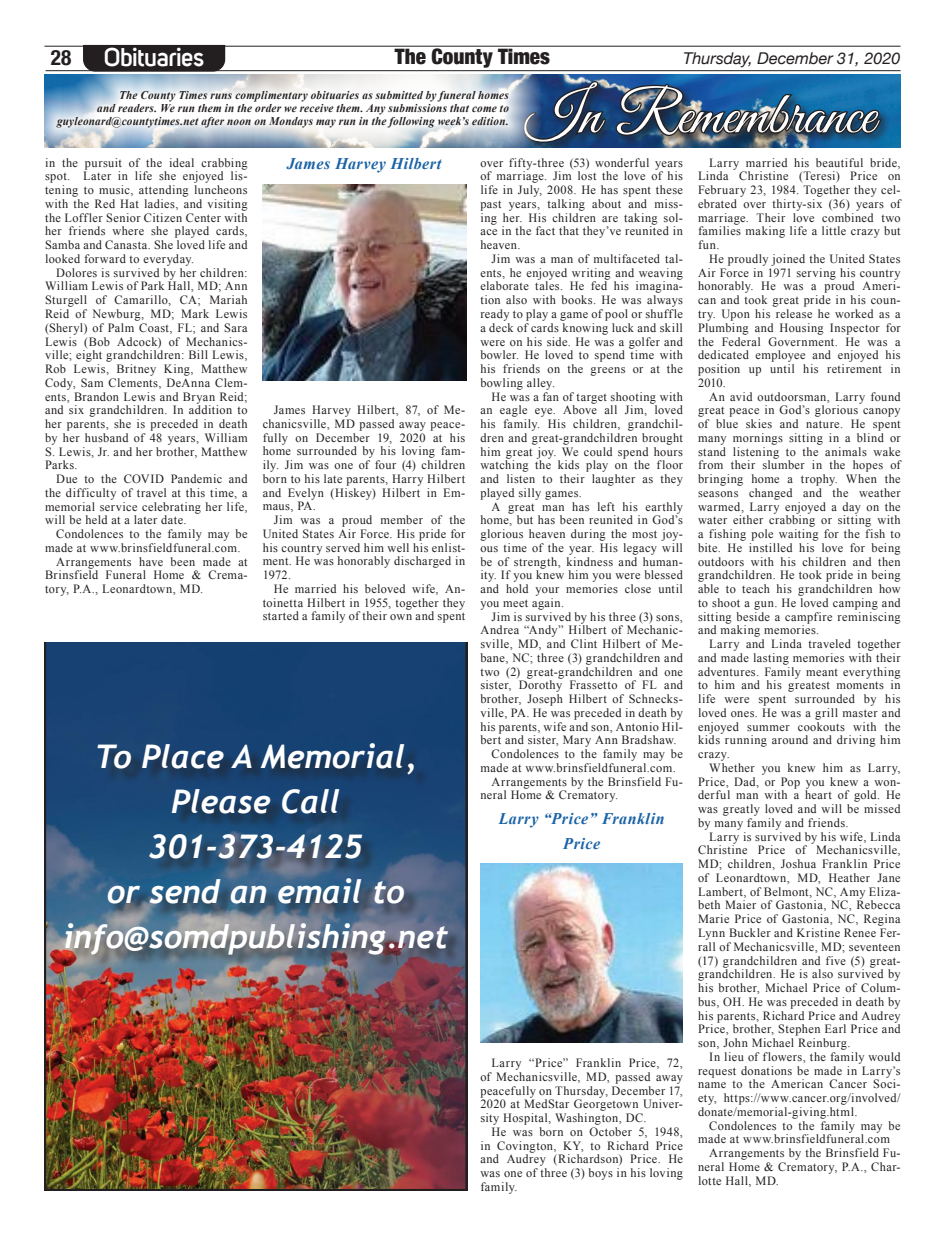
<style>
.page{position:relative;width:945px;height:1238px;background:#fff}
.page>*{position:absolute;margin:0;border:0;box-sizing:border-box;transform-origin:0 0}
.t1{font:60px "Great Vibes";color:#fff}
.t2{font:italic 700 32.5px/45px "Trebuchet";color:#fff;text-align:center}
.t3{font:600 25px "Uni Sans";letter-spacing:-.02em;color:#fff}
.t4{font:900 condensed 21.25px "Helvetica Neue";color:#231f20}
.t5{font:700 condensed 21.25px "Helvetica Neue";color:#231f20}
.t6{font:italic 700 16.25px/25px "Times New Roman";letter-spacing:.035em;color:#1a63a6;text-align:center}
.t7{font:italic 16.25px "Helvetica Neue";color:#231f20}
.t8{font:12.5px/13.8px "Times New Roman";letter-spacing:.035em;color:#231f20;text-align:justify}
.t9{font:italic 700 11.75px/13px "Times New Roman";letter-spacing:.02em;color:#231f20;text-align:right;scale:.95 1}
</style>
<div class="page">
<hr style="left:46px;top:70px;width:855px;height:1px;background:#231f20">
<hr style="left:44px;top:46px;width:857px;height:1px;background:#231f20">
<div style="left:520px;top:79px;width:371px;height:68px;background:#231f20;opacity:.75"></div>
<img style="left:543px;top:75px;width:340px;height:69px">
<svg style="left:44px;top:75px;width:499px;height:72px"></svg>
<div style="left:83px;top:45px;width:142px;height:27px;background:#231f20"></div>
<img style="left:44px;top:642px;width:423px;height:548px">
<img style="left:263px;top:185px;width:203px;height:196px">
<img style="left:480px;top:863px;width:202px;height:179px">
<h3 class="t3" style="left:104px;top:38px;width:102px">Obituaries</h3>
<h3 class="t5" style="left:51px;top:40px;width:22px">28</h3>
<h3 class="t4" style="left:395px;top:39px;width:157px">The County Times</h3>
<h3 class="t7" style="left:683px;top:47px;width:219px">Thursday, December 31, 2020</h3>
<p class="t9" style="left:57px;top:88px;width:477px">The County Times runs complimentary obituaries as submitted by funeral homes<br>and readers. We run them in the order we receive them. Any submissions that come to guyleonard@countytimes.net after noon on Mondays may run in the following week’s edition.</p>
<h1 class="t1" style="left:525px;top:81px;width:351px">In Remembrance</h1>
<p class="t8" style="left:45px;top:155px;width:204px">in the pursuit of the ideal crabbing spot. Later in life she enjoyed lis&shy;tening to music, attending luncheons with the Red Hat ladies, and visiting the Loffler Senior Citizen Center with her friends where she played cards, Samba and Canasta. She loved life and looked forward to everyday.</p>
<p class="t8" style="left:45px;top:265px;width:204px;text-indent:11px">Dolores is survived by her children:<br>William Lewis of Park Hall, MD; Ann Sturgell of Camarillo, CA; Mariah Reid of Newburg, MD; Mark Lewis (Sheryl) of Palm Coast, FL; and Sara Lewis (Bob Adcock) of Mechanics&shy;ville; eight grandchildren: Bill Lewis, Rob Lewis, Britney King, Matthew Cody, Sam Clements, DeAnna Clem&shy;ents, Brandon Lewis and Bryan Reid; and six grandchildren. In addition to her parents, she is preceded in death by her husband of 48 years, William S. Lewis, Jr. and her brother, Matthew Parks.</p>
<p class="t8" style="left:45px;top:472px;width:204px;text-indent:11px">Due to the COVID Pandemic and the difficulty of travel at this time, a memorial service celebrating her life, will be held at a later date.</p>
<p class="t8" style="left:56px;top:527px;width:193px">Condolences to the family may be</p>
<p class="t8" style="left:45px;top:540px;width:197px">made at www.brinsfieldfuneral.com.</p>
<p class="t8" style="left:56px;top:554px;width:193px">Arrangements have been made at</p>
<p class="t8" style="left:45px;top:568px;width:204px">Brinsfield Funeral Home &amp; Crema-</p>
<p class="t8" style="left:45px;top:582px;width:160px">tory, P.A., Leonardtown, MD.</p>
<h3 class="t6" style="left:287px;top:151px;width:156px">James Harvey Hilbert</h3>
<p class="t8" style="left:263px;top:403px;width:204px;text-indent:11px">James Harvey Hilbert, 87, of Me&shy;chanicsville, MD passed away peace&shy;fully on December 19, 2020 at his home surrounded by his loving fam&shy;ily. Jim was one of four (4) children born to his late parents, Harry Hilbert and Evelyn (Hiskey) Hilbert in Em&shy;maus, PA.</p>
<p class="t8" style="left:263px;top:513px;width:204px;text-indent:11px">Jim was a proud member of the United States Air Force. His pride for his country served him well his enlist&shy;ment. He was honorably discharged in 1972.</p>
<p class="t8" style="left:263px;top:581px;width:204px;text-indent:11px">He married his beloved wife, An&shy;toinetta Hilbert in 1955, together they started a family of their own and spent</p>
<h2 class="t2" style="left:63px;top:734px;width:387px">To Place A Memorial,<br>Please Call<br>301-373-4125<br>or send an email to info@somdpublishing.net</h2>
<p class="t8" style="left:480px;top:155px;width:204px">over fifty-three (53) wonderful years of marriage. Jim lost the love of his life in July, 2008. He has spent these past years, talking about and miss&shy;ing her. His children are taking sol&shy;ace in the fact that they’ve reunited in heaven.</p>
<p class="t8" style="left:480px;top:252px;width:204px;text-indent:11px">Jim was a man of multifaceted tal&shy;ents, he enjoyed writing and weaving elaborate tales. He fed his imagina&shy;tion also with books. He was always ready to play a game of pool or shuffle a deck of cards knowing luck and skill were on his side. He was a golfer and bowler. He loved to spend time with his friends on the greens or at the bowling alley.</p>
<p class="t8" style="left:480px;top:389px;width:204px;text-indent:11px">He was a fan of target shooting with an eagle eye. Above all Jim, loved his family. His children, grandchil&shy;dren and great-grandchildren brought him great joy. We could spend hours watching the kids play on the floor and listen to their laughter as they played silly games.</p>
<p class="t8" style="left:480px;top:499px;width:204px;text-indent:11px">A great man has left his earthly home, but has been reunited in God’s glorious heaven during the most joy&shy;ous time of the year. His legacy will be of strength, kindness and human&shy;ity. If you knew him you were blessed and hold your memories close until you meet again.</p>
<p class="t8" style="left:492px;top:609px;width:193px">Jim is survived by his three (3) sons,</p>
<p class="t8" style="left:480px;top:623px;width:204px">Andrea “Andy” Hilbert of Mechanic-</p>
<p class="t8" style="left:480px;top:637px;width:204px">sville, MD, and Clint Hilbert of Me-</p>
<p class="t8" style="left:480px;top:650px;width:204px">bane, NC; three (3) grandchildren and</p>
<p class="t8" style="left:480px;top:664px;width:204px">two (2) great-grandchildren and one</p>
<p class="t8" style="left:480px;top:678px;width:204px">sister, Dorothy Frassetto of FL and</p>
<p class="t8" style="left:480px;top:692px;width:204px">brother, Joseph Hilbert of Schnecks-</p>
<p class="t8" style="left:480px;top:705px;width:204px">ville, PA. He was preceded in death by</p>
<p class="t8" style="left:480px;top:719px;width:204px">his parents, wife and son, Antonio Hil-</p>
<p class="t8" style="left:480px;top:733px;width:198px">bert and sister, Mary Ann Bradshaw.</p>
<p class="t8" style="left:492px;top:747px;width:193px">Condolences to the family may be</p>
<p class="t8" style="left:480px;top:760px;width:197px">made at www.brinsfieldfuneral.com.</p>
<p class="t8" style="left:492px;top:774px;width:193px">Arrangements by the Brinsfield Fu-</p>
<p class="t8" style="left:480px;top:788px;width:139px">neral Home &amp; Crematory.</p>
<h3 class="t6" style="left:499px;top:806px;width:167px">Larry “Price” Franklin<br>Price</h3>
<p class="t8" style="left:480px;top:1055px;width:204px;text-indent:11px">Larry “Price” Franklin Price, 72, of Mechanicsville, MD, passed away peacefully on Thursday, December 17, 2020 at MedStar Georgetown Univer&shy;sity Hospital, Washington, DC.</p>
<p class="t8" style="left:480px;top:1124px;width:204px;text-indent:11px">He was born on October 5, 1948, in Covington, KY, to Richard Price and Audrey (Richardson) Price. He was one of three (3) boys in his loving family.</p>
<p class="t8" style="left:698px;top:155px;width:204px;text-indent:11px">Larry married his beautiful bride, Linda Christine (Teresi) Price on February 23, 1984. Together they cel&shy;ebrated over thirty-six (36) years of marriage. Their love combined two families making life a little crazy but fun.</p>
<p class="t8" style="left:698px;top:252px;width:204px;text-indent:11px">He proudly joined the United States Air Force in 1971 serving his country honorably. He was a proud Ameri&shy;can and took great pride in his coun&shy;try. Upon his release he worked as a Plumbing and Housing Inspector for the Federal Government. He was a dedicated employee and enjoyed his position up until his retirement in 2010.</p>
<p class="t8" style="left:698px;top:389px;width:204px;text-indent:11px">An avid outdoorsman, Larry found great peace in God’s glorious canopy of blue skies and nature. He spent many mornings sitting in a blind or stand listening to the animals wake from their slumber in the hopes of bringing home a trophy. When the seasons changed and the weather warmed, Larry enjoyed a day on the water either crabbing or sitting with a fishing pole waiting for the fish to bite. He instilled his love for being outdoors with his children and then grandchildren. He took pride in being able to teach his grandchildren how to shoot a gun. He loved camping and sitting beside a campfire reminiscing and making memories.</p>
<p class="t8" style="left:698px;top:637px;width:204px;text-indent:11px">Larry and Linda traveled together and made lasting memories with their adventures. Family meant everything to him and his greatest moments in life were spent surrounded by his loved ones. He was a grill master and enjoyed summer cookouts with the kids running around and driving him crazy.</p>
<p class="t8" style="left:698px;top:760px;width:204px;text-indent:11px">Whether you knew him as Larry, Price, Dad, or Pop you knew a won&shy;derful man with a heart of gold. He was greatly loved and will be missed by many family and friends.</p>
<p class="t8" style="left:698px;top:829px;width:204px;text-indent:11px">Larry is survived by his wife, Linda Christine Price of Mechanicsville, MD; children, Joshua Franklin Price of Leonardtown, MD, Heather Jane Lambert, of Belmont, NC, Amy Eliza&shy;beth Maier of Gastonia, NC, Rebecca Marie Price of Gastonia, NC, Regina Lynn Buckler and Kristine Renee Fer&shy;rall of Mechanicsville, MD; seventeen (17) grandchildren and five (5) great&shy;grandchildren. He is also survived by his brother, Michael Price of Colum&shy;bus, OH. He was preceded in death by his parents, Richard Price and Audrey Price, brother, Stephen Earl Price and son, John Michael Reinburg.</p>
<p class="t8" style="left:698px;top:1049px;width:204px;text-indent:11px">In lieu of flowers, the family would request donations be made in Larry’s name to the American Cancer Soci&shy;ety, https://www.cancer.org/involved/ donate/memorial-giving.html.</p>
<p class="t8" style="left:709px;top:1118px;width:193px">Condolences to the family may be</p>
<p class="t8" style="left:698px;top:1132px;width:193px">made at www.brinsfieldfuneral.com</p>
<p class="t8" style="left:709px;top:1145px;width:193px">Arrangements by the Brinsfield Fu-</p>
<p class="t8" style="left:698px;top:1159px;width:204px">neral Home &amp; Crematory, P.A., Char-</p>
<p class="t8" style="left:698px;top:1173px;width:83px">lotte Hall, MD.</p>
</div>
